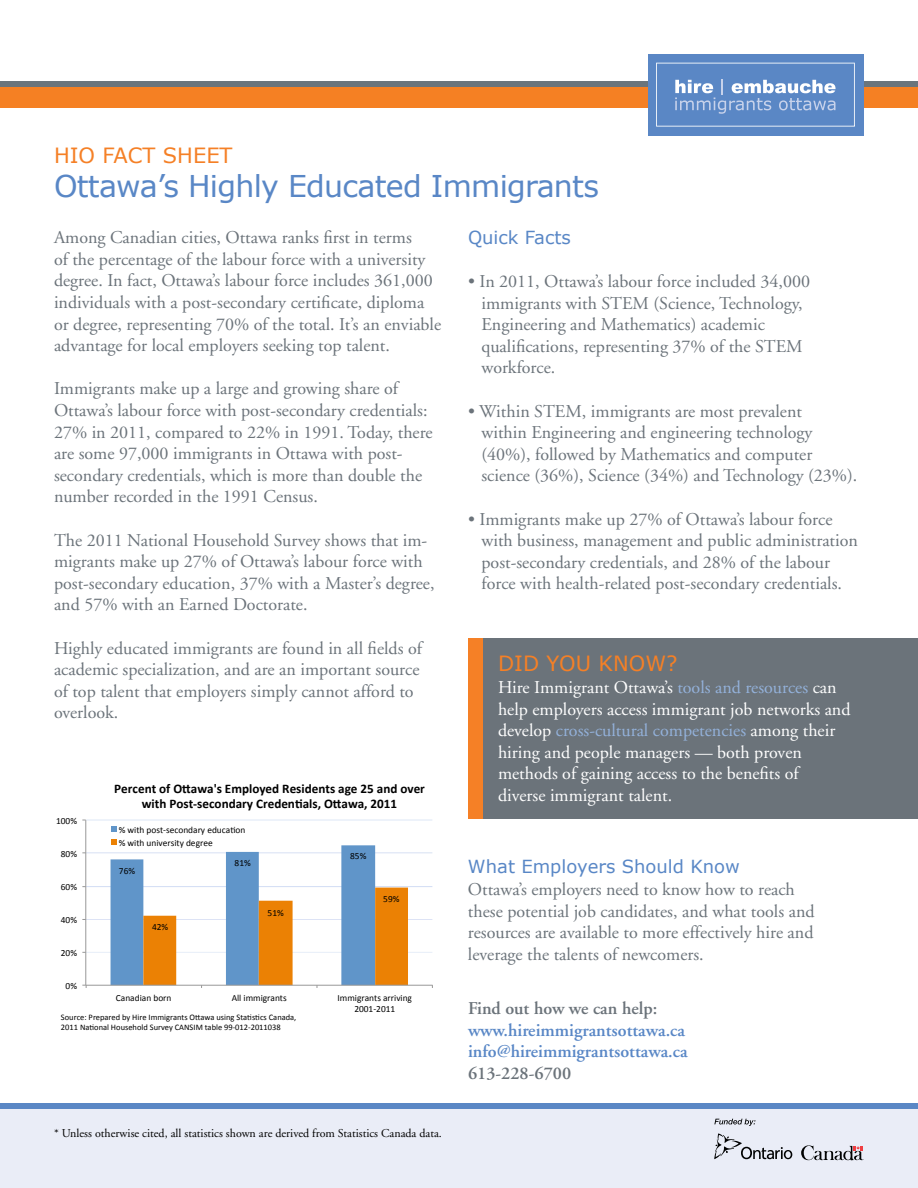
<style>
.page{position:relative;width:918px;height:1188px;background:#fff}
.page>*{position:absolute;margin:0;border:0;box-sizing:border-box;transform-origin:0 0}
.t1{font:30px "Verdana";letter-spacing:-.025em;color:#5987c6}
.t2{font:21px "Verdana";color:#f58026}
.t3{font:18px/21.6px "Adobe Garamond";color:#6b737a}
.t4{font:18px/21.6px "Adobe Garamond";color:#fff}
.t5{font:600 18px/21.6px "Adobe Garamond";color:#5987c6}
.t6{font:18px "Verdana";color:#5987c6}
.t7{font:600 18px "Adobe Garamond";color:#6b737a}
.t8{font:700 13.2px/15px "Calibri";color:#000;text-align:center}
.t9{font:12px "Adobe Garamond";color:#000}
.t10{font:9.45px/11.2px "Calibri";color:#000;text-align:center}
.t11{font:8.4px/9.4px "Calibri";color:#000}
.s1{color:#93b1da}
</style>
<div class="page">
<div style="left:0;top:1105px;width:917px;height:82px;background:#eaedf7"></div>
<div style="left:0;top:1103px;width:917px;height:6px;background:#5a87c5"></div>
<div style="left:0;top:86px;width:917px;height:22px;background:#f58023"></div>
<div style="left:0;top:81px;width:917px;height:5px;background:#6a757c"></div>
<div style="left:648px;top:54px;width:215px;height:81px;background:#5a87c5"></div>
<svg style="left:656px;top:63px;width:199px;height:64px"></svg>
<svg style="left:801px;top:1145px;width:63px;height:16px"></svg>
<svg style="left:714px;top:1133px;width:78px;height:26px"></svg>
<svg style="left:714px;top:1119px;width:42px;height:7px"></svg>
<img style="left:86px;top:820px;width:346px;height:133px">
<hr style="left:85px;top:820px;width:1px;height:165px;background:#989898">
<hr style="left:86px;top:985px;width:347px;height:1px;background:#989898">
<svg style="left:111px;top:827px;width:6px;height:5px"></svg>
<svg style="left:111px;top:840px;width:297px;height:148px"></svg>
<div style="left:468px;top:638px;width:450px;height:181px;background:#6b737a"></div>
<div style="left:468px;top:638px;width:15px;height:181px;background:#f58026"></div>
<p class="t2" style="left:54px;top:141px;width:180px">HIO FACT SHEET</p>
<h1 class="t1" style="left:54px;top:165px;width:546px">Ottawa’s Highly Educated Immigrants</h1>
<p class="t3" style="left:54px;top:227px;width:389px">Among Canadian cities, Ottawa ranks first in terms<br>of the percentage of the labour force with a university degree. In fact, Ottawa’s labour force includes 361,000 individuals with a post-secondary certificate, diploma or degree, representing 70% of the total. It’s an enviable advantage for local employers seeking top talent.</p>
<p class="t3" style="left:54px;top:378px;width:380px">Immigrants make up a large and growing share of Ottawa’s labour force with post-secondary credentials:<br>27% in 2011, compared to 22% in 1991. Today, there are some 97,000 immigrants in Ottawa with post&shy;secondary credentials, which is more than double the number recorded in the 1991 Census.</p>
<p class="t3" style="left:54px;top:530px;width:382px">The 2011 National Household Survey shows that im&shy;migrants make up 27% of Ottawa’s labour force with post-secondary education, 37% with a Master’s degree, and 57% with an Earned Doctorate.</p>
<p class="t3" style="left:54px;top:638px;width:370px">Highly educated immigrants are found in all fields of academic specialization, and are an important source of top talent that employers simply cannot afford to overlook.</p>
<p class="t10" style="left:56px;top:815px;width:22px">100%</p>
<p class="t10" style="left:61px;top:848px;width:18px">80%</p>
<p class="t10" style="left:61px;top:881px;width:18px">60%</p>
<p class="t10" style="left:61px;top:914px;width:18px">40%</p>
<p class="t10" style="left:61px;top:947px;width:18px">20%</p>
<p class="t10" style="left:66px;top:980px;width:13px">0%</p>
<p class="t8" style="left:114px;top:782px;width:312px">Percent of O+awa's Employed Residents age 25 and over with Post--‐secondary Creden?als, O+awa, 2011</p>
<p class="t10" style="left:119px;top:823px;width:128px;line-height:13px;text-align:left">% with post--‐secondary educaDon % with university degree</p>
<p class="t10" style="left:119px;top:866px;width:18px">76%</p>
<p class="t10" style="left:152px;top:922px;width:18px">42%</p>
<p class="t10" style="left:235px;top:857px;width:18px">81%</p>
<p class="t10" style="left:268px;top:907px;width:18px">51%</p>
<p class="t10" style="left:350px;top:851px;width:18px">85%</p>
<p class="t10" style="left:383px;top:894px;width:18px">59%</p>
<p class="t10" style="left:116px;top:992px;width:57px">Canadian born</p>
<p class="t10" style="left:232px;top:992px;width:57px">All immigrants</p>
<p class="t10" style="left:338px;top:992px;width:76px">Immigrants arriving<br>2001--‐2011</p>
<p class="t11" style="left:61px;top:1013px;width:237px">Source: Prepared by Hire Immigrants OJawa using StaDsDcs Canada,<br>2011 NaDonal Household Survey CANSIM table 99--‐012--‐2011038</p>
<p class="t9" style="left:54px;top:1127px;width:389px">* Unless otherwise cited, all statistics shown are derived from Statistics Canada data.</p>
<p class="t6" style="left:468px;top:225px;width:104px">Quick Facts</p>
<p class="t3" style="left:482px;top:271px;width:330px;text-indent:-14px">• In 2011, Ottawa’s labour force included 34,000 immigrants with STEM (Science, Technology, Engineering and Mathematics) academic qualifications, representing 37% of the STEM workforce.</p>
<p class="t3" style="left:482px;top:401px;width:377px;text-indent:-14px">• Within STEM, immigrants are most prevalent<br>within Engineering and engineering technology (40%), followed by Mathematics and computer science (36%), Science (34%) and Technology (23%).</p>
<p class="t3" style="left:482px;top:509px;width:378px;text-indent:-14px">• Immigrants make up 27% of Ottawa’s labour force with business, management and public administration post-secondary credentials, and 28% of the labour force with health-related post-secondary credentials.</p>
<p class="t2" style="left:498px;top:649px;width:181px">DID YOU KNOW?</p>
<p class="t4" style="left:498px;top:677px;width:354px">Hire Immigrant Ottawa’s <span class="s1">tools and resources</span> can help employers access immigrant job networks and develop <span class="s1">cross-cultural competencies</span> among their hiring and people managers — both proven methods of gaining access to the benefits of diverse immigrant talent.</p>
<p class="t6" style="left:468px;top:855px;width:273px">What Employers Should Know</p>
<p class="t3" style="left:468px;top:879px;width:348px">Ottawa’s employers need to know how to reach these potential job candidates, and what tools and resources are available to more effectively hire and leverage the talents of newcomers.</p>
<p class="t7" style="left:468px;top:999px;width:191px">Find out how we can help:</p>
<p class="t5" style="left:468px;top:1020px;width:221px">www.hireimmigrantsottawa.ca info@hireimmigrantsottawa.ca</p>
<p class="t7" style="left:468px;top:1063px;width:105px">613-228-6700</p>
</div>
